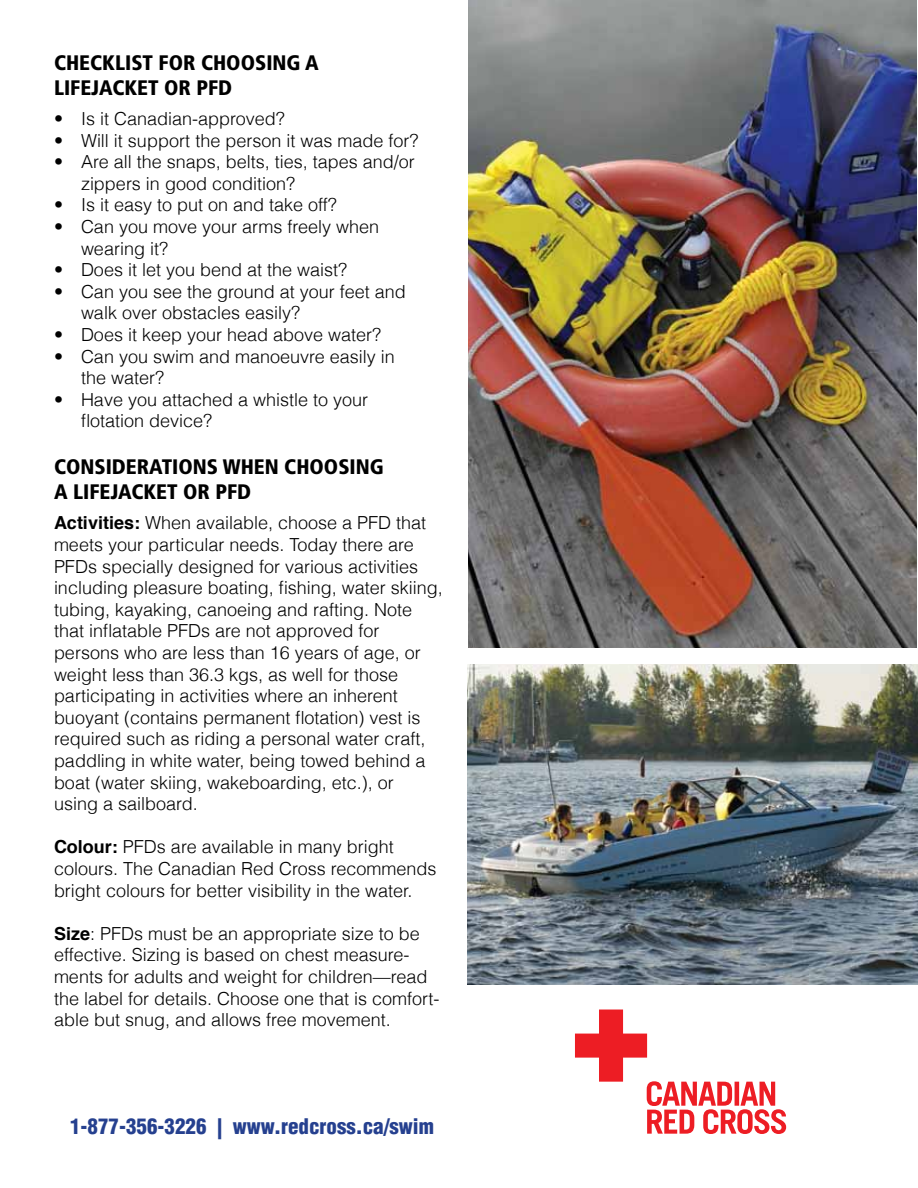
<style>
.page{position:relative;width:918px;height:1188px;background:#fff}
.page>*{position:absolute;margin:0;border:0;box-sizing:border-box;transform-origin:0 0}
.t1{font:900 condensed 21px/25.2px "Frutiger";color:#000}
.t2{font:900 condensed 21px "Helvetica";color:#25408f}
.t3{font:300 18px/21.6px "Helvetica";color:#000}
.s1{font-weight:700}
</style>
<div class="page">
<svg style="left:575px;top:1010px;width:211px;height:124px"></svg>
<img style="left:468px;top:0;width:449px;height:648px">
<img style="left:468px;top:664px;width:450px;height:321px">
<p class="t1" style="left:54px;top:50px;width:266px">CHECKLIST FOR CHOOSING A<br>LIFEJACKET OR PFD</p>
<p class="t3" style="left:54px;top:108px;width:232px">• Is it Canadian-approved?</p>
<p class="t3" style="left:54px;top:129px;width:366px">• Will it support the person it was made for?</p>
<p class="t3" style="left:81px;top:151px;width:335px;text-indent:-27px">• Are all the snaps, belts, ties, tapes and/or zippers in good condition?</p>
<p class="t3" style="left:54px;top:194px;width:284px">• Is it easy to put on and take off?</p>
<p class="t3" style="left:81px;top:216px;width:300px;text-indent:-27px">• Can you move your arms freely when wearing it?</p>
<p class="t3" style="left:54px;top:259px;width:295px">• Does it let you bend at the waist?</p>
<p class="t3" style="left:81px;top:280px;width:326px;text-indent:-27px">• Can you see the ground at your feet and walk over obstacles easily?</p>
<p class="t3" style="left:54px;top:324px;width:329px">• Does it keep your head above water?</p>
<p class="t3" style="left:81px;top:345px;width:315px;text-indent:-27px">• Can you swim and manoeuvre easily in the water?</p>
<p class="t3" style="left:81px;top:388px;width:289px;text-indent:-27px">• Have you attached a whistle to your flotation device?</p>
<p class="t1" style="left:54px;top:454px;width:331px">CONSIDERATIONS WHEN CHOOSING<br>A LIFEJACKET OR PFD</p>
<p class="t3" style="left:54px;top:512px;width:390px"><span class="s1">Activities:</span> When available, choose a PFD that meets your particular needs. Today there are PFDs specially designed for various activities including pleasure boating, fishing, water skiing, tubing, kayaking, canoeing and rafting. Note that inflatable PFDs are not approved for persons who are less than 16 years of age, or weight less than 36.3 kgs, as well for those participating in activities where an inherent buoyant (contains permanent flotation) vest is required such as riding a personal water craft, paddling in white water, being towed behind a boat (water skiing, wakeboarding, etc.), or<br>using a sailboard.</p>
<p class="t3" style="left:54px;top:836px;width:384px"><span class="s1">Colour:</span> PFDs are available in many bright colours. The Canadian Red Cross recommends bright colours for better visibility in the water.</p>
<p class="t3" style="left:54px;top:922px;width:387px"><span class="s1">Size</span>: PFDs must be an appropriate size to be effective. Sizing is based on chest measure&shy;ments for adults and weight for children—read the label for details. Choose one that is comfort&shy;able but snug, and allows free movement.</p>
<p class="t2" style="left:70px;top:1113px;width:365px">1-877-356-3226 | www.redcross.ca/swim</p>
</div>
